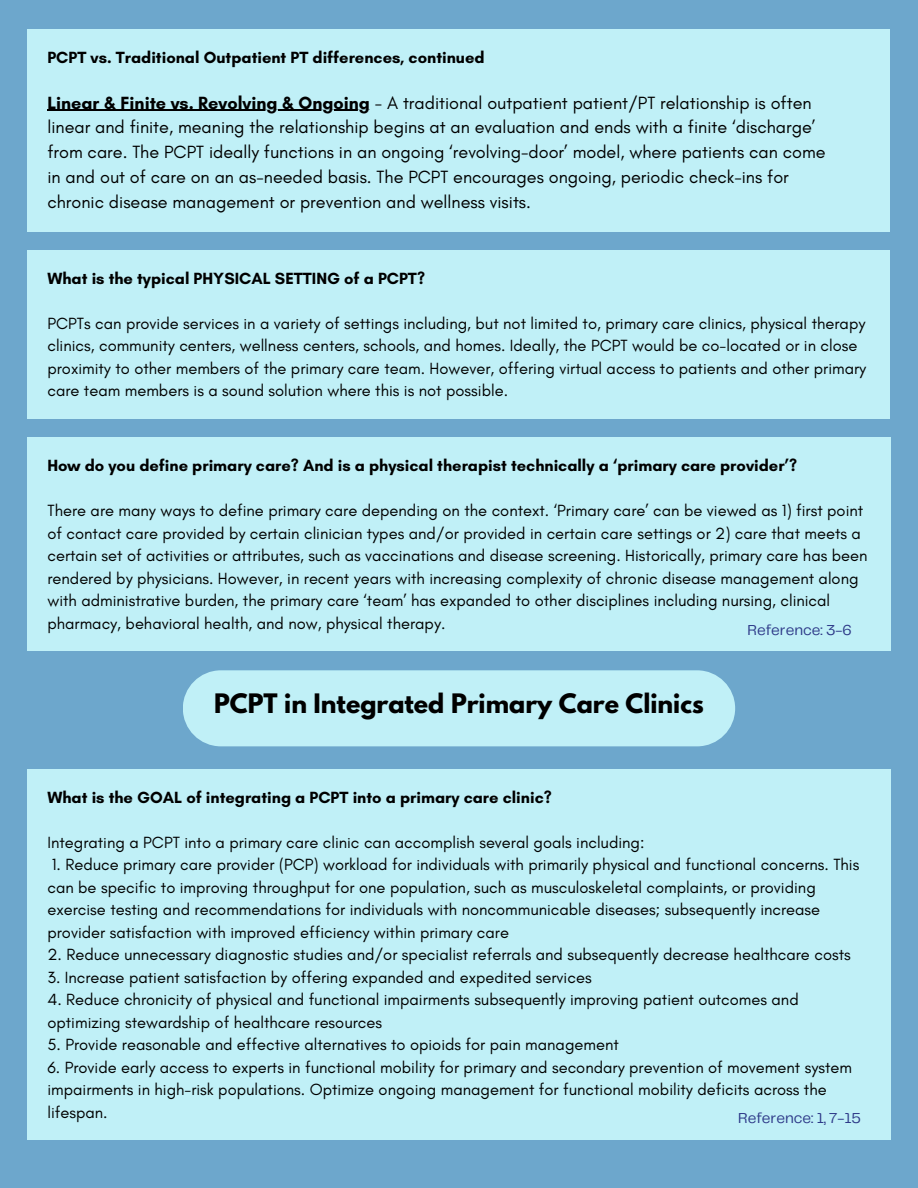
<style>
.page{position:relative;width:918px;height:1188px;background:#6da7cc}
.page>*{position:absolute;margin:0;border:0;box-sizing:border-box;transform-origin:0 0}
.t1{font:700 23.7px "League Spartan";color:#000}
.t2{font:18px/24.8px "Glacial Indifference";color:#000}
.t3{font:16.5px/22.5px "Glacial Indifference";color:#000}
.t4{font:700 16.5px "Glacial Indifference";color:#000}
.t5{font:15px "Telegraf";color:#2d3988}
.s1{font-weight:700}
</style>
<div class="page">
<div style="left:27px;top:250px;width:863px;height:169px;background:#c0f0f7"></div>
<div style="left:27px;top:29px;width:863px;height:202px;background:#c0f0f7"></div>
<hr style="left:47px;top:110px;width:323px;height:1px;background:#000">
<div style="left:27px;top:438px;width:864px;height:213px;background:#c0f0f7"></div>
<div style="left:183px;top:670px;width:552px;height:76px;background:#c0f0f7;border-radius:38px"></div>
<div style="left:27px;top:769px;width:864px;height:371px;background:#c0f0f7"></div>
<h2 class="t4" style="left:47px;top:47px;width:439px">PCPT vs. Traditional Outpatient PT differences, continued</h2>
<h3 class="t2" style="left:47px;top:90px;width:780px"><span class="s1">Linear &amp; Finite vs. Revolving &amp; Ongoing</span> - A traditional outpatient patient/PT relationship is often linear and finite, meaning the relationship begins at an evaluation and ends with a finite ‘discharge’ from care. The PCPT ideally functions in an ongoing ‘revolving-door’ model, where patients can come in and out of care on an as-needed basis. The PCPT encourages ongoing, periodic check-ins for chronic disease management or prevention and wellness visits.</h3>
<h2 class="t4" style="left:47px;top:268px;width:379px">What is the typical PHYSICAL SETTING of a PCPT?</h2>
<h3 class="t3" style="left:47px;top:312px;width:820px">PCPTs can provide services in a variety of settings including, but not limited to, primary care clinics, physical therapy clinics, community centers, wellness centers, schools, and homes. Ideally, the PCPT would be co-located or in close proximity to other members of the primary care team. However, offering virtual access to patients and other primary care team members is a sound solution where this is not possible.</h3>
<h2 class="t4" style="left:47px;top:456px;width:751px">How do you define primary care? And is a physical therapist technically a ‘primary care provider’?</h2>
<h3 class="t3" style="left:47px;top:499px;width:822px">There are many ways to define primary care depending on the context. ‘Primary care’ can be viewed as 1) first point of contact care provided by certain clinician types and/or provided in certain care settings or 2) care that meets a certain set of activities or attributes, such as vaccinations and disease screening. Historically, primary care has been rendered by physicians. However, in recent years with increasing complexity of chronic disease management along with administrative burden, the primary care ‘team’ has expanded to other disciplines including nursing, clinical pharmacy, behavioral health, and now, physical therapy.</h3>
<h3 class="t5" style="left:747px;top:624px;width:106px">Reference: 3-6</h3>
<p class="t1" style="left:214px;top:692px;width:491px">PCPT in Integrated Primary Care Clinics</p>
<h1 class="t4" style="left:47px;top:787px;width:506px">What is the GOAL of integrating a PCPT into a primary care clinic?</h1>
<h2 class="t3" style="left:47px;top:831px;width:599px">Integrating a PCPT into a primary care clinic can accomplish several goals including:</h2>
<h2 class="t3" style="left:47px;top:853px;width:813px">1. Reduce primary care provider (PCP) workload for individuals with primarily physical and functional concerns. This can be specific to improving throughput for one population, such as musculoskeletal complaints, or providing exercise testing and recommendations for individuals with noncommunicable diseases; subsequently increase provider satisfaction with improved efficiency within primary care</h2>
<h2 class="t3" style="left:47px;top:943px;width:805px">2. Reduce unnecessary diagnostic studies and/or specialist referrals and subsequently decrease healthcare costs</h2>
<h2 class="t3" style="left:47px;top:966px;width:546px">3. Increase patient satisfaction by offering expanded and expedited services</h2>
<h2 class="t3" style="left:47px;top:988px;width:753px">4. Reduce chronicity of physical and functional impairments subsequently improving patient outcomes and optimizing stewardship of healthcare resources</h2>
<h2 class="t3" style="left:47px;top:1033px;width:573px">5. Provide reasonable and effective alternatives to opioids for pain management</h2>
<h2 class="t3" style="left:47px;top:1056px;width:806px">6. Provide early access to experts in functional mobility for primary and secondary prevention of movement system impairments in high-risk populations. Optimize ongoing management for functional mobility deficits across the lifespan.</h2>
<p class="t5" style="left:738px;top:1112px;width:124px">Reference: 1, 7-15</p>
</div>
